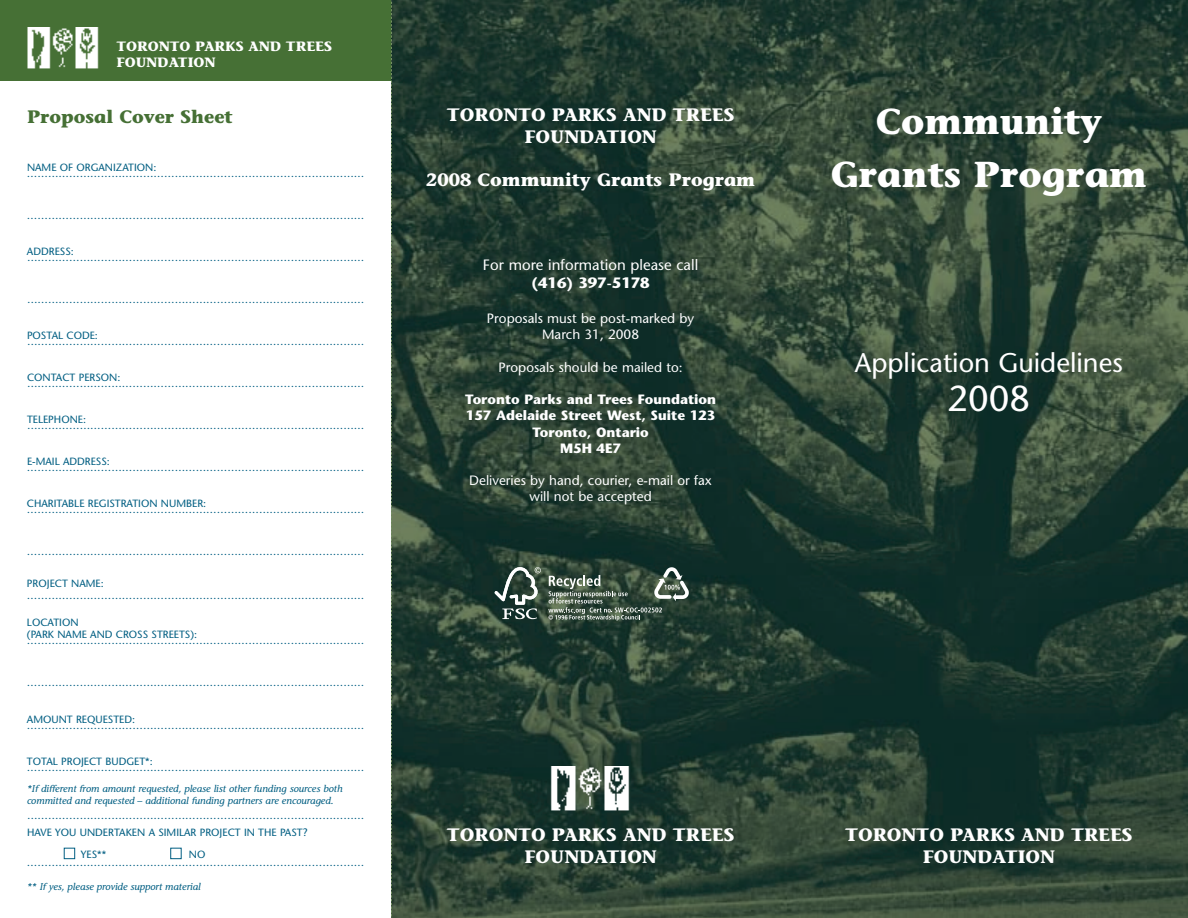
<style>
.page{position:relative;width:1188px;height:918px;background:#fff}
.page>*{position:absolute;margin:0;border:0;box-sizing:border-box;transform-origin:0 0}
.t1{font:700 36px/52.5px "Stone Informal";color:#fff;text-align:center}
.t2{font:36px "Stone Sans";color:#fff}
.t3{font:27px "Stone Sans";color:#fff}
.t4{font:700 18px/21.6px "Stone Informal";color:#fff;text-align:center}
.t5{font:700 18px "Stone Informal";color:#467035}
.t6{font:15px "Stone Sans";color:#fff}
.t7{font:700 15px "Stone Sans";color:#fff}
.t8{font:13.5px/16.2px "Stone Sans";color:#fff;text-align:center}
.t9{font:700 13.5px/16.2px "Stone Sans";color:#fff;text-align:center}
.t10{font:700 13.5px/16.2px "Stone Informal";color:#fff}
.t11{font:10.5px/12px "Stone Sans";color:#005e82}
.t12{font:italic 9.75px/12px "Stone Informal";color:#005e82}
</style>
<div class="page">
<img style="left:392px;top:0;width:796px;height:918px">
<svg style="left:391px;top:81px;width:1px;height:837px"></svg>
<div style="left:64px;top:848px;width:11px;height:11px;border:1px solid #005e82"></div>
<div style="left:170px;top:848px;width:12px;height:11px;border:1px solid #005e82"></div>
<img style="left:543px;top:766px;width:95px;height:49px">
<svg style="left:495px;top:567px;width:46px;height:52px"></svg>
<svg style="left:548px;top:567px;width:141px;height:54px;background:#516356"></svg>
<div style="left:0;top:0;width:392px;height:81px;background:#467035"></div>
<img style="left:27px;top:28px;width:72px;height:41px">
<p class="t10" style="left:116px;top:40px;width:217px">TORONTO PARKS AND TREES<br>FOUNDATION</p>
<h3 class="t5" style="left:27px;top:110px;width:207px">Proposal Cover Sheet</h3>
<p class="t11" style="left:27px;top:163px;width:131px">NAME OF ORGANIZATION:</p>
<p class="t11" style="left:27px;top:169px;width:339px">……………………………………………………………………………………</p>
<p class="t11" style="left:27px;top:211px;width:339px">……………………………………………………………………………………</p>
<p class="t11" style="left:27px;top:247px;width:48px">ADDRESS:</p>
<p class="t11" style="left:27px;top:253px;width:339px">……………………………………………………………………………………</p>
<p class="t11" style="left:27px;top:295px;width:339px">……………………………………………………………………………………</p>
<p class="t11" style="left:27px;top:331px;width:72px">POSTAL CODE:</p>
<p class="t11" style="left:27px;top:337px;width:339px">……………………………………………………………………………………</p>
<p class="t11" style="left:27px;top:373px;width:95px">CONTACT PERSON:</p>
<p class="t11" style="left:27px;top:379px;width:339px">……………………………………………………………………………………</p>
<p class="t11" style="left:27px;top:415px;width:61px">TELEPHONE:</p>
<p class="t11" style="left:27px;top:421px;width:339px">……………………………………………………………………………………</p>
<p class="t11" style="left:27px;top:457px;width:84px">E-MAIL ADDRESS:</p>
<p class="t11" style="left:27px;top:463px;width:339px">……………………………………………………………………………………</p>
<p class="t11" style="left:27px;top:499px;width:181px">CHARITABLE REGISTRATION NUMBER:</p>
<p class="t11" style="left:27px;top:505px;width:339px">……………………………………………………………………………………</p>
<p class="t11" style="left:27px;top:547px;width:339px">……………………………………………………………………………………</p>
<p class="t11" style="left:27px;top:578px;width:339px">PROJECT NAME: ……………………………………………………………………………………</p>
<p class="t11" style="left:27px;top:617px;width:172px">LOCATION<br>(PARK NAME AND CROSS STREETS):</p>
<p class="t11" style="left:27px;top:635px;width:339px">……………………………………………………………………………………</p>
<p class="t11" style="left:27px;top:677px;width:339px">……………………………………………………………………………………</p>
<p class="t11" style="left:27px;top:715px;width:110px">AMOUNT REQUESTED:</p>
<p class="t11" style="left:27px;top:721px;width:339px">……………………………………………………………………………………</p>
<p class="t11" style="left:27px;top:757px;width:127px">TOTAL PROJECT BUDGET*:</p>
<p class="t11" style="left:27px;top:763px;width:339px">……………………………………………………………………………………</p>
<p class="t12" style="left:27px;top:784px;width:317px">*If different from amount requested, please list other funding sources both committed and requested – additional funding partners are encouraged.</p>
<p class="t11" style="left:27px;top:809px;width:339px;line-height:16.5px">……………………………………………………………………………………<br>HAVE YOU UNDERTAKEN A SIMILAR PROJECT IN THE PAST?</p>
<p class="t11" style="left:81px;top:850px;width:27px">YES**</p>
<p class="t11" style="left:27px;top:852px;width:339px;line-height:7.5px;text-align:center">NO ……………………………………………………………………………………</p>
<p class="t12" style="left:27px;top:882px;width:175px">** If yes, please provide support material</p>
<h3 class="t4" style="left:447px;top:106px;width:289px">TORONTO PARKS AND TREES<br>FOUNDATION</h3>
<h3 class="t4" style="left:426px;top:171px;width:331px">2008 Community Grants Program</h3>
<h3 class="t6" style="left:483px;top:259px;width:217px">For more information please call</h3>
<h3 class="t7" style="left:532px;top:277px;width:120px">(416) 397-5178</h3>
<p class="t8" style="left:487px;top:312px;width:209px">Proposals must be post-marked by<br>March 31, 2008</p>
<p class="t8" style="left:499px;top:360px;width:186px">Proposals should be mailed to:</p>
<p class="t9" style="left:465px;top:393px;width:253px">Toronto Parks and Trees Foundation<br>157 Adelaide Street West, Suite 123<br>Toronto, Ontario<br>M5H 4E7</p>
<p class="t8" style="left:469px;top:474px;width:244px">Deliveries by hand, courier, e-mail or fax will not be accepted</p>
<h3 class="t4" style="left:447px;top:826px;width:289px">TORONTO PARKS AND TREES<br>FOUNDATION</h3>
<h1 class="t1" style="left:831px;top:99px;width:318px">Community<br>Grants Program</h1>
<h2 class="t3" style="left:855px;top:353px;width:269px">Application Guidelines</h2>
<h1 class="t2" style="left:948px;top:385px;width:84px">2008</h1>
<h3 class="t4" style="left:845px;top:826px;width:289px">TORONTO PARKS AND TREES<br>FOUNDATION</h3>
</div>
